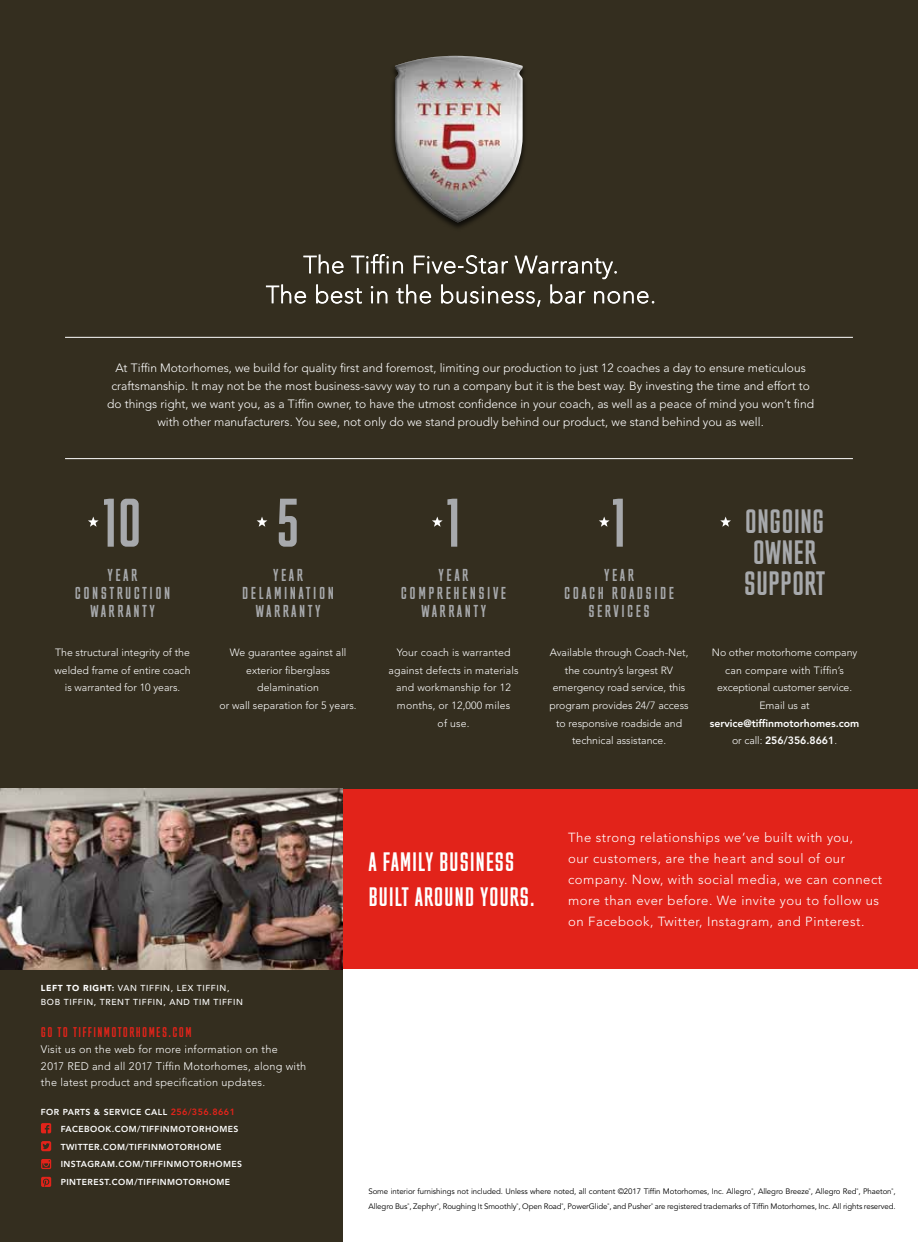
<style>
.page{position:relative;width:918px;height:1242px;background:#fff}
.page>*{position:absolute;margin:0;border:0;box-sizing:border-box;transform-origin:0 0}
.t1{font:65.55px "M Fred";color:#a7a9ac}
.t2{font:32.25px/30.8px "M Fred";color:#a7a9ac}
.t3{font:25.5px/35.2px "M Fred";letter-spacing:.025em;color:#fff}
.t4{font:16.5px/18px "M Fred";letter-spacing:.15em;color:#a7a9ac;text-align:center}
.t5{font:13.5px "M Fred";letter-spacing:.1em;color:#e2231a}
.t6{font:300 13.2px/21px "Avenir LT Std";letter-spacing:.04em;color:#fff}
.t7{font:300 12px/18px "Avenir LT Std";color:#fff;text-align:center}
.t8{font:300 10.8px/16.5px "Avenir LT Std";letter-spacing:.02em;color:#fff}
.t9{font:300 10.5px/17.5px "Avenir LT Std";color:#fff;text-align:center}
.t10{font:800 10.5px/17.5px "Avenir LT Std";letter-spacing:-.005em;color:#fff;text-align:center}
.t11{font:800 8.7px "Avenir LT Std";letter-spacing:.05em;color:#fff}
.t12{font:500 8.7px/14.2px "Avenir LT Std";letter-spacing:.07em;color:#fff}
.t13{font:7.8px "Avenir LT Std";letter-spacing:-.01em;color:#000}
.t14{font:2.4px "Avenir LT Std";color:#000}
.t15{font:300 2.4px "Avenir LT Std";color:#000}
.s1{font-weight:300}
.s2{font-weight:900}
.s3{font-size:9px;color:#e2231a}
</style>
<div class="page">
<div style="left:0;top:788px;width:918px;height:181px;background:#e2231a"></div>
<div style="left:0;top:810px;width:343px;height:432px;background:#342e1f"></div>
<div style="left:0;top:0;width:918px;height:788px;background:#342e1f"></div>
<img style="left:0;top:788px;width:343px;height:181px">
<div style="left:390px;top:55px;width:138px;height:177px;background:#000;opacity:.75"></div>
<img style="left:395px;top:56px;width:128px;height:167px">
<svg style="left:266px;top:254px;width:388px;height:53px"></svg>
<svg style="left:720px;top:517px;width:11px;height:10px"></svg>
<svg style="left:599px;top:517px;width:11px;height:10px"></svg>
<svg style="left:432px;top:517px;width:11px;height:10px"></svg>
<svg style="left:257px;top:517px;width:10px;height:10px"></svg>
<svg style="left:88px;top:517px;width:11px;height:10px"></svg>
<hr style="left:65px;top:337px;width:788px;height:1px;background:#fff">
<hr style="left:65px;top:458px;width:788px;height:1px;background:#fff">
<svg style="left:41px;top:1123px;width:10px;height:10px"></svg>
<svg style="left:41px;top:1141px;width:10px;height:10px"></svg>
<svg style="left:41px;top:1159px;width:10px;height:10px"></svg>
<svg style="left:41px;top:1177px;width:10px;height:10px"></svg>
<p class="t7" style="left:107px;top:359px;width:709px">At Tiffin Motorhomes, we build for quality first and foremost, limiting our production to just 12 coaches a day to ensure meticulous craftsmanship. It may not be the most business-savvy way to run a company but it is the best way. By investing the time and effort to do things right, we want you, as a Tiffin owner, to have the utmost confidence in your coach, as well as a peace of mind you won’t find with other manufacturers. You see, not only do we stand proudly behind our product, we stand behind you as well.</p>
<h1 class="t1" style="left:103px;top:488px;width:41px">10</h1>
<h3 class="t4" style="left:75px;top:566px;width:97px">YEAR<br>CONSTRUCTION<br>WARRANTY</h3>
<p class="t9" style="left:55px;top:644px;width:137px">The structural integrity of the welded frame of entire coach is warranted for 10 years.</p>
<h1 class="t1" style="left:277px;top:488px;width:24px">5</h1>
<h3 class="t4" style="left:242px;top:566px;width:93px">YEAR<br>DELAMINATION<br>WARRANTY</h3>
<p class="t9" style="left:219px;top:644px;width:139px">We guarantee against all exterior fiberglass delamination<br>or wall separation for 5 years.</p>
<h1 class="t1" style="left:446px;top:488px;width:16px">1</h1>
<h3 class="t4" style="left:401px;top:566px;width:107px">YEAR<br>COMPREHENSIVE<br>WARRANTY</h3>
<p class="t9" style="left:389px;top:644px;width:132px">Your coach is warranted against defects in materials and workmanship for 12 months, or 12,000 miles<br>of use.</p>
<h1 class="t1" style="left:612px;top:488px;width:16px">1</h1>
<h3 class="t4" style="left:564px;top:566px;width:112px">YEAR<br>COACH ROADSIDE<br>SERVICES</h3>
<p class="t9" style="left:550px;top:644px;width:141px">Available through Coach-Net, the country’s largest RV emergency road service, this program provides 24/7 access to responsive roadside and technical assistance.</p>
<h2 class="t2" style="left:744px;top:506px;width:83px">ONGOING<br>OWNER<br>SUPPORT</h2>
<p class="t9" style="left:712px;top:644px;width:147px">No other motorhome company can compare with Tiffin’s exceptional customer service.<br>Email us at</p>
<p class="t10" style="left:710px;top:714px;width:151px">service@tiffinmotorhomes.com <span class="s1">or call:</span> 256/356.8661<span class="s1">.</span></p>
<p class="t12" style="left:41px;top:981px;width:204px"><span class="s2">LEFT TO RIGHT:</span> VAN TIFFIN, LEX TIFFIN,<br>BOB TIFFIN, TRENT TIFFIN, AND TIM TIFFIN</p>
<p class="t5" style="left:41px;top:1025px;width:152px">GO TO TIFFINMOTORHOMES.COM</p>
<p class="t8" style="left:41px;top:1041px;width:267px">Visit us on the web for more information on the<br>2017 RED and all 2017 Tiffin Motorhomes, along with the latest product and specification updates.</p>
<p class="t11" style="left:41px;top:1107px;width:196px">FOR PARTS &amp; SERVICE CALL <span class="s3">256/356.8661</span></p>
<p class="t11" style="left:61px;top:1124px;width:179px">FACEBOOK.COM/TIFFINMOTORHOMES</p>
<p class="t11" style="left:61px;top:1159px;width:183px">INSTAGRAM.COM/TIFFINMOTORHOMES</p>
<p class="t11" style="left:61px;top:1142px;width:162px">TWITTER.COM/TIFFINMOTORHOME</p>
<p class="t11" style="left:61px;top:1177px;width:171px">PINTEREST.COM/TIFFINMOTORHOME</p>
<h3 class="t3" style="left:368px;top:844px;width:168px">A FAMILY BUSINESS<br>BUILT AROUND YOURS.</h3>
<p class="t6" style="left:568px;top:827px;width:316px">The strong relationships we’ve built with you,<br>our customers, are the heart and soul of our company. Now, with social media, we can connect more than ever before. We invite you to follow us on Facebook, Twitter, Instagram, and Pinterest.</p>
<p class="t13" style="left:368px;top:1187px;width:529px">Some interior furnishings not included. Unless where noted, all content ©2017 Tiffin Motorhomes, Inc. Allegro , Allegro Breeze , Allegro Red , Phaeton ,</p>
<p class="t14" style="left:752px;top:1188px;width:3px">®</p>
<p class="t14" style="left:809px;top:1188px;width:3px">®</p>
<p class="t14" style="left:857px;top:1188px;width:3px">®</p>
<p class="t14" style="left:892px;top:1188px;width:3px">®</p>
<p class="t15" style="left:407px;top:1202px;width:3px">®</p>
<p class="t14" style="left:437px;top:1202px;width:3px">®</p>
<p class="t14" style="left:517px;top:1202px;width:3px">®</p>
<p class="t14" style="left:562px;top:1202px;width:3px">®</p>
<p class="t14" style="left:608px;top:1202px;width:3px">®</p>
<p class="t14" style="left:651px;top:1202px;width:3px">®</p>
<p class="t13" style="left:655px;top:1201px;width:242px">are registered trademarks of Tiffin Motorhomes, Inc. All rights reserved.</p>
<p class="t13" style="left:368px;top:1201px;width:284px">Allegro Bus , Zephyr , Roughing It Smoothly , Open Road , PowerGlide , and Pusher</p>
</div>
